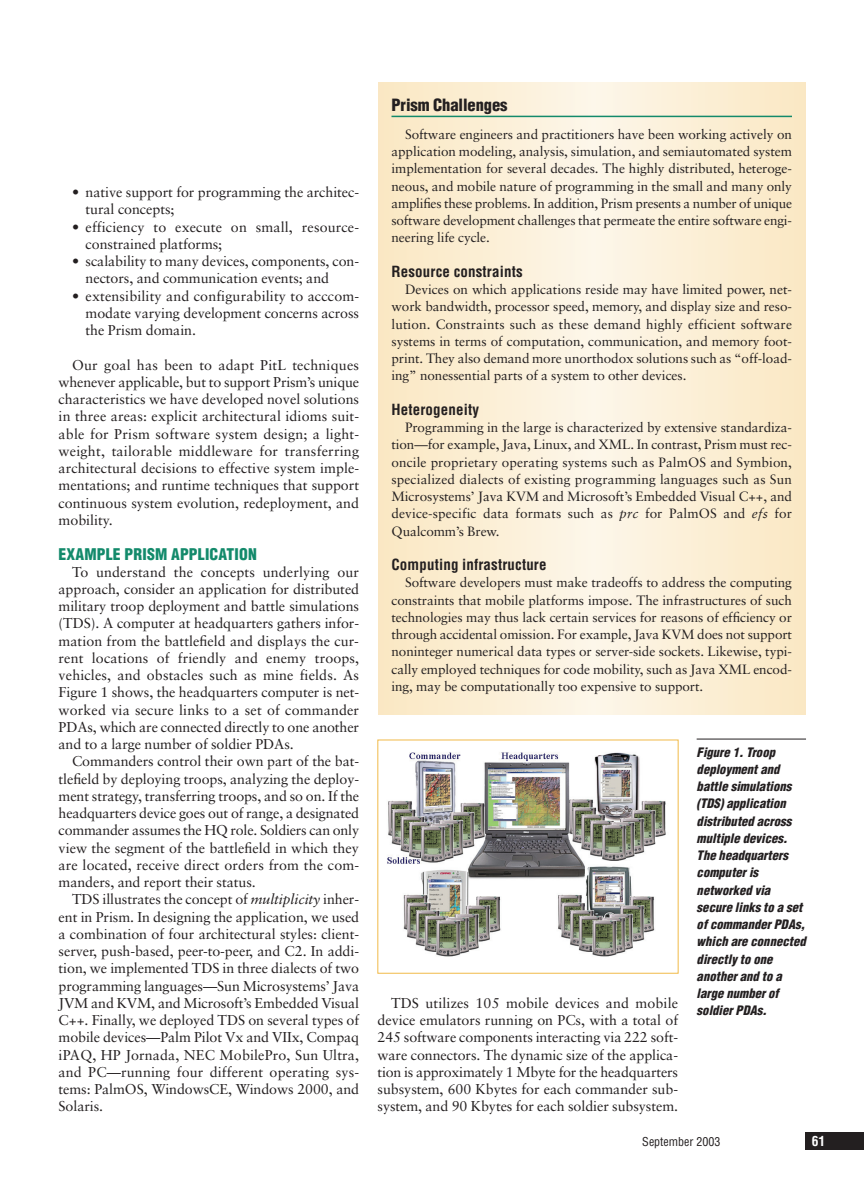
<style>
.page{position:relative;width:864px;height:1188px;background:#fff}
.page>*{position:absolute;margin:0;border:0;box-sizing:border-box;transform-origin:0 0}
.t1{font:900 condensed 16.5px "Helvetica";letter-spacing:-.005em;color:#231f20}
.t2{font:900 condensed 15.75px "Helvetica";letter-spacing:.01em;color:#138a6b}
.t3{font:700 condensed 15px "Helvetica";letter-spacing:.01em;color:#231f20}
.t4{font:14.25px/17.2px "Sabon";letter-spacing:-.005em;color:#231f20;text-align:justify}
.t5{font:13.5px/17.2px "Sabon";letter-spacing:-.005em;color:#231f20;text-align:justify}
.t6{font:700 condensed 13.5px "Helvetica";color:#fff}
.t7{font:italic 900 condensed 12.75px/17.2px "Helvetica";color:#231f20}
.t8{font:condensed 12px "Helvetica";color:#231f20}
.s1{font-style:italic}
</style>
<div class="page">
<div style="left:806px;top:1132px;width:58px;height:18px;background:#231f20"></div>
<svg style="left:378px;top:83px;width:428px;height:632px"></svg>
<hr style="left:392px;top:116px;width:400px;height:1px;background:#138a6b">
<img style="left:387px;top:752px;width:279px;height:205px">
<hr style="left:697px;top:739px;width:109px;height:1px;background:#231f20">
<p class="t4" style="left:86px;top:185px;width:275px;text-indent:-14px">• native support for programming the architec&shy;tural concepts;</p>
<p class="t4" style="left:86px;top:219px;width:275px;text-indent:-14px">• efficiency to execute on small, resource&shy;constrained platforms;</p>
<p class="t4" style="left:86px;top:254px;width:275px;text-indent:-14px">• scalability to many devices, components, con&shy;nectors, and communication events; and</p>
<p class="t4" style="left:86px;top:288px;width:275px;text-indent:-14px">• extensibility and configurability to acccom&shy;modate varying development concerns across the Prism domain.</p>
<p class="t4" style="left:59px;top:357px;width:302px;text-indent:14px">Our goal has been to adapt PitL techniques whenever applicable, but to support Prism’s unique characteristics we have developed novel solutions in three areas: explicit architectural idioms suit&shy;able for Prism software system design; a light&shy;weight, tailorable middleware for transferring architectural decisions to effective system imple&shy;mentations; and runtime techniques that support continuous system evolution, redeployment, and mobility.</p>
<p class="t2" style="left:59px;top:548px;width:200px">EXAMPLE PRISM APPLICATION</p>
<p class="t4" style="left:59px;top:564px;width:302px;text-indent:14px">To understand the concepts underlying our approach, consider an application for distributed military troop deployment and battle simulations (TDS). A computer at headquarters gathers infor&shy;mation from the battlefield and displays the cur&shy;rent locations of friendly and enemy troops, vehicles, and obstacles such as mine fields. As Figure 1 shows, the headquarters computer is net&shy;worked via secure links to a set of commander PDAs, which are connected directly to one another and to a large number of soldier PDAs.</p>
<p class="t4" style="left:59px;top:754px;width:302px;text-indent:14px">Commanders control their own part of the bat&shy;tlefield by deploying troops, analyzing the deploy&shy;ment strategy, transferring troops, and so on. If the headquarters device goes out of range, a designated commander assumes the HQ role. Soldiers can only view the segment of the battlefield in which they are located, receive direct orders from the com&shy;manders, and report their status.</p>
<p class="t4" style="left:59px;top:892px;width:302px;text-indent:14px">TDS illustrates the concept of <span class="s1">multiplicity</span> inher&shy;ent in Prism. In designing the application, we used a combination of four architectural styles: client&shy;server, push-based, peer-to-peer, and C2. In addi&shy;tion, we implemented TDS in three dialects of two programming languages—Sun Microsystems’ Java JVM and KVM, and Microsoft’s Embedded Visual C++. Finally, we deployed TDS on several types of mobile devices—Palm Pilot Vx and VIIx, Compaq iPAQ, HP Jornada, NEC MobilePro, Sun Ultra, and PC—running four different operating sys&shy;tems: PalmOS, WindowsCE, Windows 2000, and Solaris.</p>
<p class="t1" style="left:392px;top:99px;width:118px">Prism Challenges</p>
<p class="t5" style="left:392px;top:127px;width:402px;text-indent:14px">Software engineers and practitioners have been working actively on application modeling, analysis, simulation, and semiautomated system implementation for several decades. The highly distributed, heteroge&shy;neous, and mobile nature of programming in the small and many only amplifies these problems. In addition, Prism presents a number of unique software development challenges that permeate the entire software engi&shy;neering life cycle.</p>
<p class="t3" style="left:392px;top:266px;width:133px">Resource constraints</p>
<p class="t5" style="left:392px;top:282px;width:402px;text-indent:14px">Devices on which applications reside may have limited power, net&shy;work bandwidth, processor speed, memory, and display size and reso&shy;lution. Constraints such as these demand highly efficient software systems in terms of computation, communication, and memory foot&shy;print. They also demand more unorthodox solutions such as “off-load&shy;ing” nonessential parts of a system to other devices.</p>
<p class="t3" style="left:392px;top:404px;width:89px">Heterogeneity</p>
<p class="t5" style="left:391px;top:420px;width:402px;text-indent:14px">Programming in the large is characterized by extensive standardiza&shy;tion—for example, Java, Linux, and XML. In contrast, Prism must rec&shy;oncile proprietary operating systems such as PalmOS and Symbion, specialized dialects of existing programming languages such as Sun Microsystems’ Java KVM and Microsoft’s Embedded Visual C++, and device-specific data formats such as <span class="s1">prc</span> for PalmOS and <span class="s1">efs</span> for Qualcomm’s Brew.</p>
<p class="t3" style="left:392px;top:559px;width:157px">Computing infrastructure</p>
<p class="t5" style="left:392px;top:575px;width:402px;text-indent:14px">Software developers must make tradeoffs to address the computing constraints that mobile platforms impose. The infrastructures of such technologies may thus lack certain services for reasons of efficiency or through accidental omission. For example, Java KVM does not support noninteger numerical data types or server-side sockets. Likewise, typi&shy;cally employed techniques for code mobility, such as Java XML encod&shy;ing, may be computationally too expensive to support.</p>
<p class="t4" style="left:378px;top:996px;width:302px;text-indent:14px">TDS utilizes 105 mobile devices and mobile device emulators running on PCs, with a total of 245 software components interacting via 222 soft&shy;ware connectors. The dynamic size of the applica&shy;tion is approximately 1 Mbyte for the headquarters subsystem, 600 Kbytes for each commander sub&shy;system, and 90 Kbytes for each soldier subsystem.</p>
<p class="t7" style="left:697px;top:744px;width:111px">Figure 1. Troop deployment and battle simulations (TDS) application distributed across multiple devices.<br>The headquarters computer is networked via secure links to a set of commander PDAs, which are connected directly to one another and to a large number of soldier PDAs.</p>
<p class="t8" style="left:642px;top:1137px;width:80px">September 2003</p>
<p class="t6" style="left:812px;top:1136px;width:15px">61</p>
</div>
